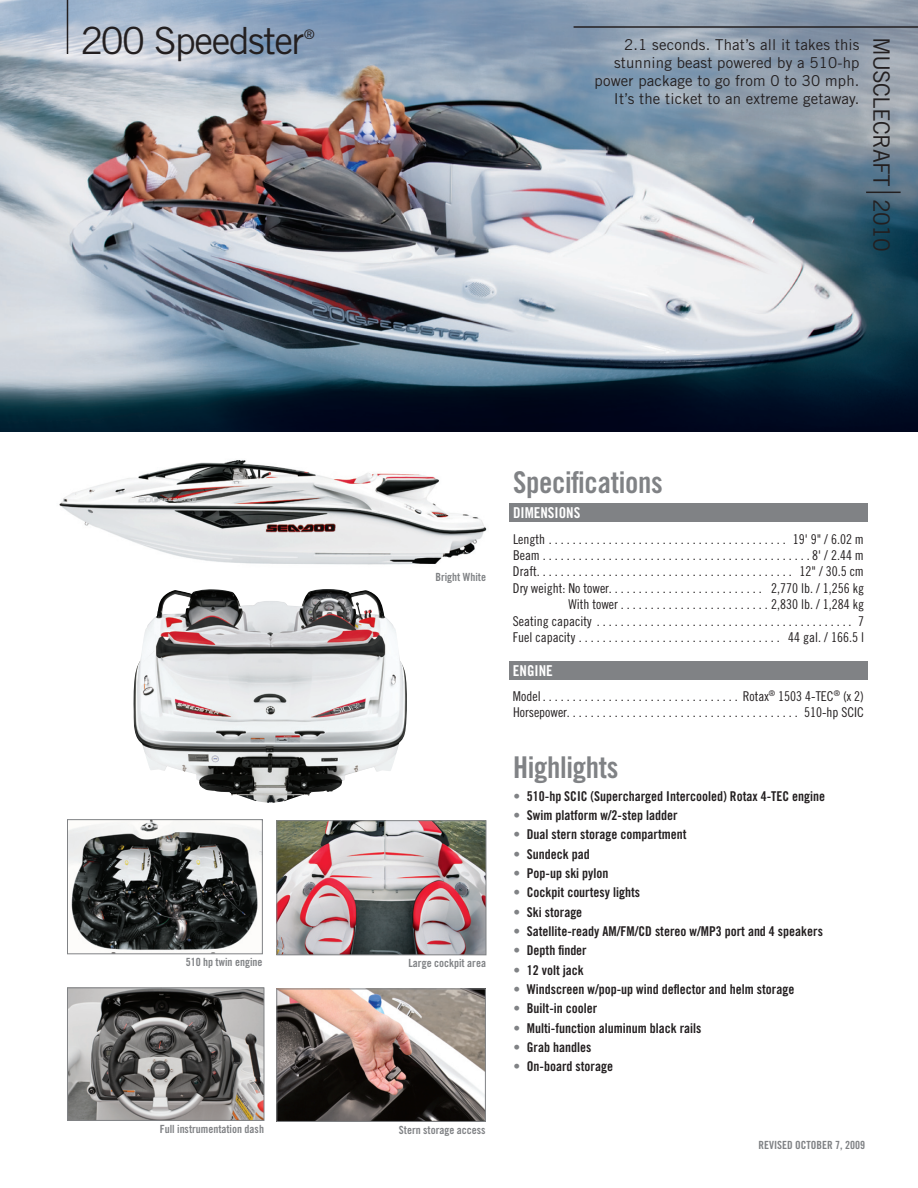
<style>
.page{position:relative;width:918px;height:1188px;background:#fff}
.page>*{position:absolute;margin:0;border:0;box-sizing:border-box;transform-origin:0 0}
.t1{font:37.5px "Trade Gothic";letter-spacing:-.04em;color:#231f20}
.t2{font:30px "Trade Gothic LT Std Bd Cn 20";letter-spacing:-.01em;color:#808285}
.t3{font:22.5px "Trade Gothic";letter-spacing:-.03em;color:#231f20}
.t4{font:15px/18px "Trade Gothic LT Std";letter-spacing:.01em;color:#231f20;text-align:right}
.t5{font:15px "Trade Gothic Bold Cond Twenty";color:#fff}
.t6{font:13.5px/16.5px "Trade Gothic LT Std Cn 18";color:#231f20;text-align:right}
.t7{font:13.5px "Trade Gothic LT Std Bd Cn 20";color:#231f20}
.t8{font:13.05px "Trade Gothic";color:#231f20}
.t9{font:11.25px "Trade Gothic Bold Cond Twenty";color:#808285}
.s1{font-family:"Trade Gothic LT Std Cn 18";color:#808285}
</style>
<div class="page">
<div style="left:510px;top:504px;width:358px;height:18px;background:#808285"></div>
<div style="left:510px;top:661px;width:358px;height:18px;background:#808285"></div>
<img style="left:0;top:0;width:918px;height:432px">
<hr style="left:574px;top:26px;width:344px;height:2px;background:#231f20">
<hr style="left:67px;top:0;width:1px;height:54px;background:#231f20">
<img style="left:279px;top:822px;width:205px;height:131px">
<div style="left:277px;top:820px;width:209px;height:135px;border:1px solid #808285"></div>
<img style="left:279px;top:991px;width:205px;height:129px">
<div style="left:277px;top:989px;width:209px;height:133px;border:1px solid #808285"></div>
<img style="left:59px;top:460px;width:428px;height:105px">
<img style="left:133px;top:589px;width:176px;height:214px">
<hr style="left:866px;top:192px;width:35px;height:1px;background:#231f20">
<img style="left:69px;top:821px;width:192px;height:129px">
<div style="left:67px;top:819px;width:196px;height:135px;border:1px solid #808285"></div>
<img style="left:69px;top:990px;width:193px;height:129px">
<div style="left:67px;top:988px;width:197px;height:133px;border:1px solid #808285"></div>
<p class="t1" style="left:81px;top:18px;width:225px">200 Speedster</p>
<p class="t8" style="left:304px;top:26px;width:12px">®</p>
<p class="t4" style="left:595px;top:35px;width:266px">2.1 seconds. That’s all it takes this stunning beast powered by a 510-hp power package to go from 0 to 30 mph.<br>It’s the ticket to an extreme getaway.</p>
<p class="t3" style="left:895px;top:37px;width:217px;rotate:90deg">MUSCLECRAFT 2010</p>
<p class="t9" style="left:186px;top:955px;width:78px">510 hp twin engine</p>
<p class="t9" style="left:160px;top:1122px;width:106px">Full instrumentation dash</p>
<p class="t9" style="left:435px;top:570px;width:52px">Bright White</p>
<p class="t9" style="left:409px;top:956px;width:79px">Large cockpit area</p>
<p class="t9" style="left:399px;top:1123px;width:88px">Stern storage access</p>
<p class="t2" style="left:513px;top:464px;width:151px">Specifications</p>
<p class="t5" style="left:513px;top:504px;width:65px">Dimensions</p>
<p class="t6" style="left:513px;top:530px;width:353px">Length ........................................ 19' 9" / 6.02 m Beam .............................................8' / 2.44 m Draft........................................... 12" / 30.5 cm Dry weight:No tower.......................... 2,770 lb. / 1,256 kg With tower ........................ 2,830 lb. / 1,284 kg<br>Seating capacity ........................................... 7<br>Fuel capacity .................................. 44 gal. / 166.5 l</p>
<p class="t5" style="left:513px;top:661px;width:40px">Engine</p>
<p class="t6" style="left:513px;top:687px;width:353px;text-align:left">Model................................. Rotax<sup>®</sup> 1503 4-TEC<sup>®</sup> (x 2)<br>Horsepower....................................... 510-hp SCIC</p>
<p class="t2" style="left:513px;top:749px;width:107px">Highlights</p>
<p class="t7" style="left:513px;top:787px;width:313px"><span class="s1">•</span> 510-hp SCIC (Supercharged Intercooled) Rotax 4-TEC engine</p>
<p class="t7" style="left:513px;top:807px;width:166px"><span class="s1">•</span> Swim platform w/2-step ladder</p>
<p class="t7" style="left:513px;top:826px;width:175px"><span class="s1">•</span> Dual stern storage compartment</p>
<p class="t7" style="left:513px;top:846px;width:78px"><span class="s1">•</span> Sundeck pad</p>
<p class="t7" style="left:513px;top:865px;width:97px"><span class="s1">•</span> Pop-up ski pylon</p>
<p class="t7" style="left:513px;top:884px;width:128px"><span class="s1">•</span> Cockpit courtesy lights</p>
<p class="t7" style="left:513px;top:904px;width:70px"><span class="s1">•</span> Ski storage</p>
<p class="t7" style="left:513px;top:923px;width:311px"><span class="s1">•</span> Satellite-ready AM/FM/CD stereo w/MP3 port and 4 speakers</p>
<p class="t7" style="left:513px;top:942px;width:75px"><span class="s1">•</span> Depth finder</p>
<p class="t7" style="left:513px;top:962px;width:72px"><span class="s1">•</span> 12 volt jack</p>
<p class="t7" style="left:513px;top:981px;width:283px"><span class="s1">•</span> Windscreen w/pop-up wind deflector and helm storage</p>
<p class="t7" style="left:513px;top:1000px;width:85px"><span class="s1">•</span> Built-in cooler</p>
<p class="t7" style="left:513px;top:1020px;width:190px"><span class="s1">•</span> Multi-function aluminum black rails</p>
<p class="t7" style="left:513px;top:1039px;width:79px"><span class="s1">•</span> Grab handles</p>
<p class="t7" style="left:513px;top:1058px;width:101px"><span class="s1">•</span> On-board storage</p>
<p class="t9" style="left:758px;top:1139px;width:59px">REVISED October</p>
<p class="t9" style="left:835px;top:1139px;width:31px">7, 2009</p>
</div>
